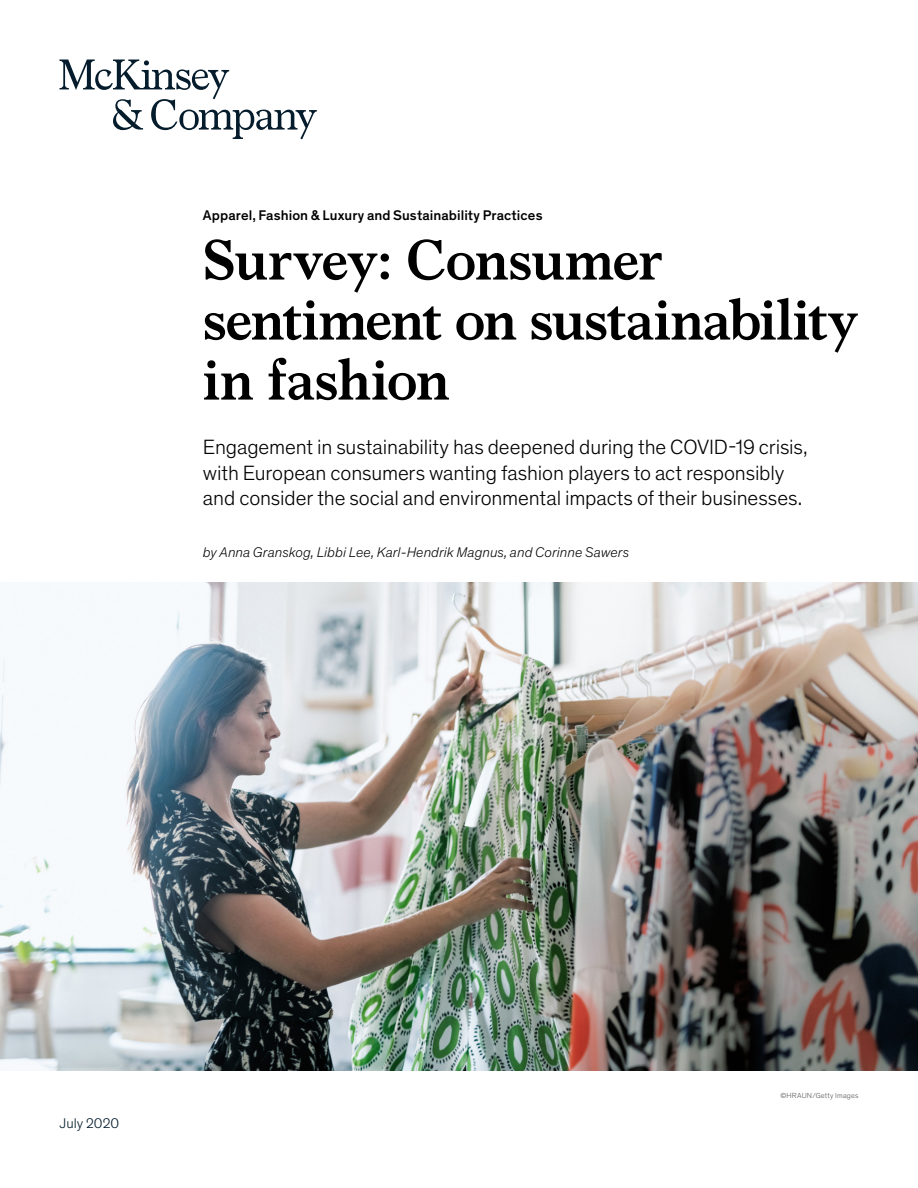
<style>
.page{position:relative;width:918px;height:1188px;background:#fff}
.page>*{position:absolute;margin:0;border:0;box-sizing:border-box;transform-origin:0 0}
.t1{font:700 57px/60px "Bower";letter-spacing:-.01em;color:#000}
.t2{font:300 21px/25.5px "Mc Kinsey Sans";letter-spacing:-.005em;color:#000}
.t3{font:italic 300 14.25px "Mc Kinsey Sans";letter-spacing:.005em;color:#000}
.t4{font:500 14.25px "Mc Kinsey Sans";letter-spacing:.005em;color:#000}
.t5{font:300 14.25px "Mc Kinsey Sans";letter-spacing:.005em;color:#051c2c}
.t6{font:300 7.5px "Mc Kinsey Sans";letter-spacing:.02em;color:#575756}
</style>
<div class="page">
<img style="left:0;top:582px;width:918px;height:488px">
<svg style="left:60px;top:60px;width:257px;height:79px"></svg>
<p class="t4" style="left:203px;top:204px;width:341px">Apparel, Fashion &amp; Luxury and Sustainability Practices</p>
<h1 class="t1" style="left:203px;top:226px;width:656px">Survey: Consumer sentiment on sustainability in fashion</h1>
<p class="t2" style="left:203px;top:434px;width:606px">Engagement in sustainability has deepened during the COVID-19 crisis, with European consumers wanting fashion players to act responsibly and consider the social and environmental impacts of their businesses.</p>
<p class="t3" style="left:203px;top:542px;width:428px">by Anna Granskog, Libbi Lee, Karl-Hendrik Magnus, and Corinne Sawers</p>
<p class="t5" style="left:60px;top:1113px;width:61px">July 2020</p>
<p class="t6" style="left:780px;top:1090px;width:80px">©HRAUN/Getty Images</p>
</div>
